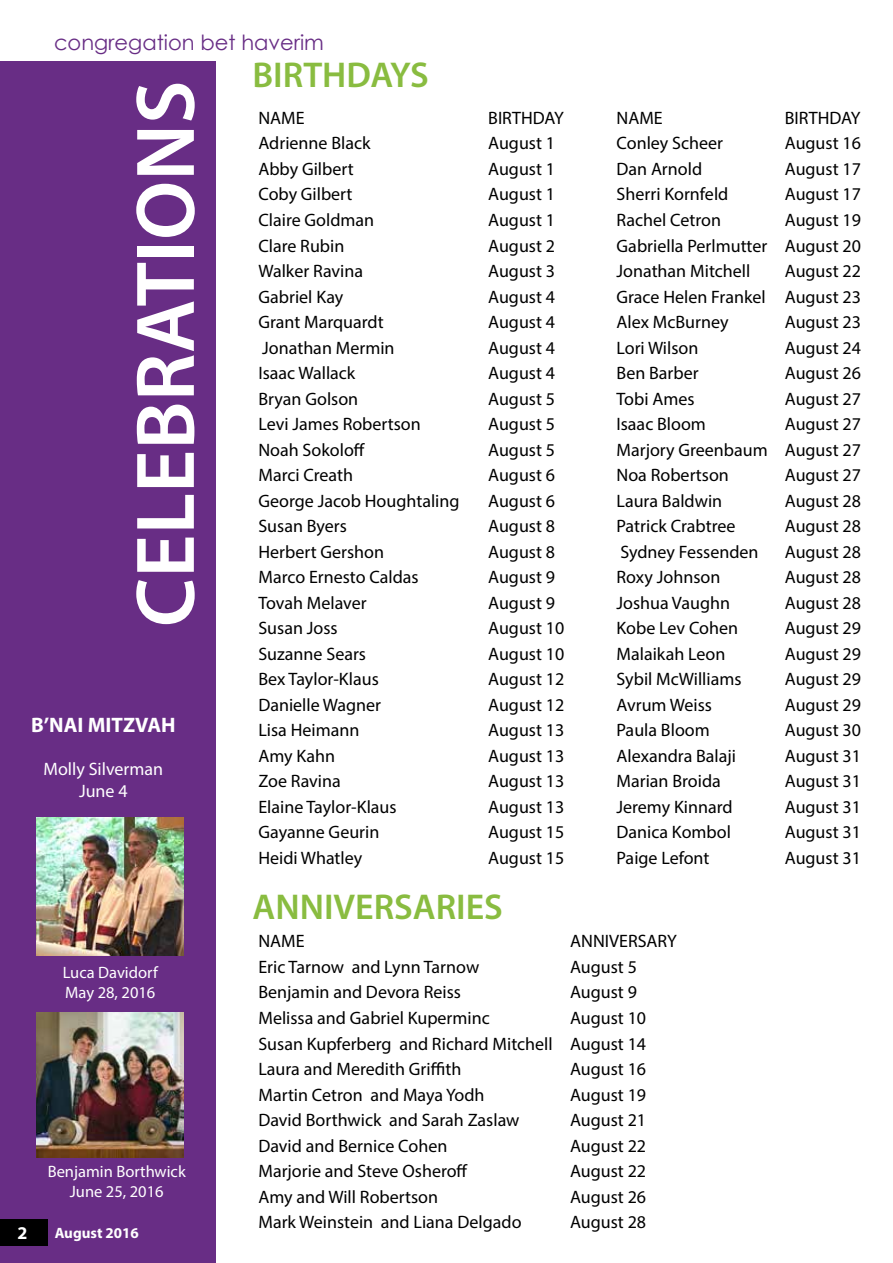
<style>
.page{position:relative;width:893px;height:1263px;background:#fff}
.page>*{position:absolute;margin:0;border:0;box-sizing:border-box;transform-origin:0 0}
.t1{font:600 84px "Myriad Pro";color:#fff}
.t2{font:600 36px "Myriad Pro";color:#89bc40}
.t3{font:21px "Century Gothic";color:#682d85}
.t4{font:700 21px "Myriad Pro";color:#fff}
.t5{font:18px/25.5px "Myriad Pro";color:#000;text-align:justify}
.t6{font:18px/21.6px "Myriad Pro";color:#fff;text-align:center}
.t7{font:700 18px "Myriad Pro";color:#fff}
.t8{font:16.5px/19.8px "Myriad Pro";color:#fff}
.t9{font:700 15px "Myriad Pro";color:#fff}
</style>
<div class="page">
<div style="left:0;top:24px;width:215px;height:1239px;background:#682d85"></div>
<div style="left:0;top:0;width:893px;height:61px;background:#fff"></div>
<div style="left:0;top:1219px;width:47px;height:26px;background:#000"></div>
<img style="left:37px;top:1013px;width:146px;height:145px">
<img style="left:37px;top:817px;width:146px;height:139px">
<p class="t3" style="left:54px;top:28px;width:271px">congregation bet haverim</p>
<h1 class="t1" style="left:112px;top:627px;width:548px;rotate:-90deg">CELEBRATIONS</h1>
<h2 class="t2" style="left:252px;top:52px;width:178px">BIRTHDAYS</h2>
<p class="t5" style="left:258px;top:105px;width:48px">NAME</p>
<p class="t5" style="left:488px;top:105px;width:77px">BIRTHDAY</p>
<p class="t5" style="left:616px;top:105px;width:48px">NAME</p>
<p class="t5" style="left:785px;top:105px;width:77px">BIRTHDAY</p>
<p class="t5" style="left:258px;top:130px;width:114px">Adrienne Black</p>
<p class="t5" style="left:488px;top:130px;width:68px">August 1</p>
<p class="t5" style="left:616px;top:130px;width:108px">Conley Scheer</p>
<p class="t5" style="left:785px;top:130px;width:78px">August 16</p>
<p class="t5" style="left:258px;top:156px;width:97px">Abby Gilbert</p>
<p class="t5" style="left:488px;top:156px;width:68px">August 1</p>
<p class="t5" style="left:616px;top:156px;width:87px">Dan Arnold</p>
<p class="t5" style="left:785px;top:156px;width:78px">August 17</p>
<p class="t5" style="left:258px;top:181px;width:96px">Coby Gilbert</p>
<p class="t5" style="left:488px;top:181px;width:68px">August 1</p>
<p class="t5" style="left:616px;top:181px;width:113px">Sherri Kornfeld</p>
<p class="t5" style="left:785px;top:181px;width:78px">August 17</p>
<p class="t5" style="left:258px;top:207px;width:117px">Claire Goldman</p>
<p class="t5" style="left:488px;top:207px;width:68px">August 1</p>
<p class="t5" style="left:616px;top:207px;width:106px">Rachel Cetron</p>
<p class="t5" style="left:785px;top:207px;width:78px">August 19</p>
<p class="t5" style="left:258px;top:233px;width:87px">Clare Rubin</p>
<p class="t5" style="left:488px;top:233px;width:68px">August 2</p>
<p class="t5" style="left:616px;top:233px;width:246px">Gabriella Perlmutter August 20</p>
<p class="t5" style="left:258px;top:258px;width:106px">Walker Ravina</p>
<p class="t5" style="left:488px;top:258px;width:68px">August 3</p>
<p class="t5" style="left:616px;top:258px;width:135px">Jonathan Mitchell</p>
<p class="t5" style="left:785px;top:258px;width:78px">August 22</p>
<p class="t5" style="left:258px;top:284px;width:86px">Gabriel Kay</p>
<p class="t5" style="left:488px;top:284px;width:68px">August 4</p>
<p class="t5" style="left:616px;top:284px;width:246px">Grace Helen Frankel August 23</p>
<p class="t5" style="left:258px;top:309px;width:127px">Grant Marquardt</p>
<p class="t5" style="left:488px;top:309px;width:68px">August 4</p>
<p class="t5" style="left:616px;top:309px;width:114px">Alex McBurney</p>
<p class="t5" style="left:785px;top:309px;width:78px">August 23</p>
<p class="t5" style="left:262px;top:335px;width:134px">Jonathan Mermin</p>
<p class="t5" style="left:488px;top:335px;width:68px">August 4</p>
<p class="t5" style="left:616px;top:335px;width:83px">Lori Wilson</p>
<p class="t5" style="left:785px;top:335px;width:78px">August 24</p>
<p class="t5" style="left:258px;top:360px;width:99px">Isaac Wallack</p>
<p class="t5" style="left:488px;top:360px;width:68px">August 4</p>
<p class="t5" style="left:616px;top:360px;width:84px">Ben Barber</p>
<p class="t5" style="left:785px;top:360px;width:78px">August 26</p>
<p class="t5" style="left:258px;top:386px;width:101px">Bryan Golson</p>
<p class="t5" style="left:488px;top:386px;width:68px">August 5</p>
<p class="t5" style="left:616px;top:386px;width:79px">Tobi Ames</p>
<p class="t5" style="left:785px;top:386px;width:78px">August 27</p>
<p class="t5" style="left:258px;top:411px;width:164px">Levi James Robertson</p>
<p class="t5" style="left:488px;top:411px;width:68px">August 5</p>
<p class="t5" style="left:616px;top:411px;width:91px">Isaac Bloom</p>
<p class="t5" style="left:785px;top:411px;width:78px">August 27</p>
<p class="t5" style="left:258px;top:437px;width:108px">Noah Sokoloff</p>
<p class="t5" style="left:488px;top:437px;width:68px">August 5</p>
<p class="t5" style="left:616px;top:437px;width:246px">Marjory Greenbaum August 27</p>
<p class="t5" style="left:258px;top:462px;width:96px">Marci Creath</p>
<p class="t5" style="left:488px;top:462px;width:68px">August 6</p>
<p class="t5" style="left:616px;top:462px;width:114px">Noa Robertson</p>
<p class="t5" style="left:785px;top:462px;width:78px">August 27</p>
<p class="t5" style="left:258px;top:488px;width:203px">George Jacob Houghtaling</p>
<p class="t5" style="left:488px;top:488px;width:68px">August 6</p>
<p class="t5" style="left:616px;top:488px;width:107px">Laura Baldwin</p>
<p class="t5" style="left:785px;top:488px;width:78px">August 28</p>
<p class="t5" style="left:258px;top:513px;width:90px">Susan Byers</p>
<p class="t5" style="left:488px;top:513px;width:68px">August 8</p>
<p class="t5" style="left:616px;top:513px;width:120px">Patrick Crabtree</p>
<p class="t5" style="left:785px;top:513px;width:78px">August 28</p>
<p class="t5" style="left:258px;top:539px;width:127px">Herbert Gershon</p>
<p class="t5" style="left:488px;top:539px;width:68px">August 8</p>
<p class="t5" style="left:620px;top:539px;width:140px">Sydney Fessenden</p>
<p class="t5" style="left:785px;top:539px;width:78px">August 28</p>
<p class="t5" style="left:258px;top:564px;width:162px">Marco Ernesto Caldas</p>
<p class="t5" style="left:488px;top:564px;width:68px">August 9</p>
<p class="t5" style="left:616px;top:564px;width:105px">Roxy Johnson</p>
<p class="t5" style="left:785px;top:564px;width:78px">August 28</p>
<p class="t5" style="left:258px;top:590px;width:110px">Tovah Melaver</p>
<p class="t5" style="left:488px;top:590px;width:68px">August 9</p>
<p class="t5" style="left:616px;top:590px;width:115px">Joshua Vaughn</p>
<p class="t5" style="left:785px;top:590px;width:78px">August 28</p>
<p class="t5" style="left:258px;top:615px;width:81px">Susan Joss</p>
<p class="t5" style="left:488px;top:615px;width:78px">August 10</p>
<p class="t5" style="left:616px;top:615px;width:123px">Kobe Lev Cohen</p>
<p class="t5" style="left:785px;top:615px;width:78px">August 29</p>
<p class="t5" style="left:258px;top:641px;width:109px">Suzanne Sears</p>
<p class="t5" style="left:488px;top:641px;width:78px">August 10</p>
<p class="t5" style="left:616px;top:641px;width:110px">Malaikah Leon</p>
<p class="t5" style="left:785px;top:641px;width:78px">August 29</p>
<p class="t5" style="left:258px;top:666px;width:122px">Bex Taylor-Klaus</p>
<p class="t5" style="left:488px;top:666px;width:78px">August 12</p>
<p class="t5" style="left:616px;top:666px;width:127px">Sybil McWilliams</p>
<p class="t5" style="left:785px;top:666px;width:78px">August 29</p>
<p class="t5" style="left:258px;top:692px;width:124px">Danielle Wagner</p>
<p class="t5" style="left:488px;top:692px;width:78px">August 12</p>
<p class="t5" style="left:616px;top:692px;width:97px">Avrum Weiss</p>
<p class="t5" style="left:785px;top:692px;width:78px">August 29</p>
<p class="t5" style="left:258px;top:717px;width:102px">Lisa Heimann</p>
<p class="t5" style="left:488px;top:717px;width:78px">August 13</p>
<p class="t5" style="left:616px;top:717px;width:95px">Paula Bloom</p>
<p class="t5" style="left:785px;top:717px;width:78px">August 30</p>
<p class="t5" style="left:258px;top:743px;width:78px">Amy Kahn</p>
<p class="t5" style="left:488px;top:743px;width:78px">August 13</p>
<p class="t5" style="left:616px;top:743px;width:121px">Alexandra Balaji</p>
<p class="t5" style="left:785px;top:743px;width:78px">August 31</p>
<p class="t5" style="left:258px;top:768px;width:84px">Zoe Ravina</p>
<p class="t5" style="left:488px;top:768px;width:78px">August 13</p>
<p class="t5" style="left:616px;top:768px;width:106px">Marian Broida</p>
<p class="t5" style="left:785px;top:768px;width:78px">August 31</p>
<p class="t5" style="left:258px;top:794px;width:140px">Elaine Taylor-Klaus</p>
<p class="t5" style="left:488px;top:794px;width:78px">August 13</p>
<p class="t5" style="left:616px;top:794px;width:118px">Jeremy Kinnard</p>
<p class="t5" style="left:785px;top:794px;width:78px">August 31</p>
<p class="t5" style="left:258px;top:819px;width:123px">Gayanne Geurin</p>
<p class="t5" style="left:488px;top:819px;width:78px">August 15</p>
<p class="t5" style="left:616px;top:819px;width:116px">Danica Kombol</p>
<p class="t5" style="left:785px;top:819px;width:78px">August 31</p>
<p class="t5" style="left:258px;top:845px;width:105px">Heidi Whatley</p>
<p class="t5" style="left:488px;top:845px;width:78px">August 15</p>
<p class="t5" style="left:616px;top:845px;width:94px">Paige Lefont</p>
<p class="t5" style="left:785px;top:845px;width:78px">August 31</p>
<h2 class="t2" style="left:252px;top:884px;width:252px">ANNIVERSARIES</h2>
<p class="t4" style="left:31px;top:711px;width:146px">B’NAI MITZVAH</p>
<p class="t6" style="left:43px;top:758px;width:121px">Molly Silverman<br>June 4</p>
<p class="t8" style="left:63px;top:962px;width:97px">Luca Davidorf<br>May 28, 2016</p>
<p class="t8" style="left:48px;top:1161px;width:140px;text-align:center">Benjamin Borthwick<br>June 25, 2016</p>
<p class="t7" style="left:18px;top:1221px;width:11px">2</p>
<p class="t9" style="left:55px;top:1223px;width:86px">August 2016</p>
<p class="t5" style="left:258px;top:928px;width:48px">NAME</p>
<p class="t5" style="left:570px;top:928px;width:108px">ANNIVERSARY</p>
<p class="t5" style="left:258px;top:954px;width:222px">Eric Tarnow and Lynn Tarnow</p>
<p class="t5" style="left:570px;top:954px;width:68px">August 5</p>
<p class="t5" style="left:258px;top:979px;width:204px">Benjamin and Devora Reiss</p>
<p class="t5" style="left:570px;top:979px;width:68px">August 9</p>
<p class="t5" style="left:258px;top:1005px;width:233px">Melissa and Gabriel Kuperminc</p>
<p class="t5" style="left:258px;top:1005px;width:389px;text-indent:312px">August 10<br>Susan Kupferberg and Richard Mitchell August 14<br>Laura and Meredith Griffith</p>
<p class="t5" style="left:570px;top:1056px;width:78px">August 16</p>
<p class="t5" style="left:258px;top:1081px;width:228px">Martin Cetron and Maya Yodh</p>
<p class="t5" style="left:570px;top:1081px;width:78px">August 19</p>
<p class="t5" style="left:258px;top:1107px;width:262px">David Borthwick and Sarah Zaslaw</p>
<p class="t5" style="left:570px;top:1107px;width:78px">August 21</p>
<p class="t5" style="left:258px;top:1132px;width:190px">David and Bernice Cohen</p>
<p class="t5" style="left:570px;top:1132px;width:78px">August 22</p>
<p class="t5" style="left:258px;top:1158px;width:211px">Marjorie and Steve Osheroff</p>
<p class="t5" style="left:570px;top:1158px;width:78px">August 22</p>
<p class="t5" style="left:258px;top:1183px;width:181px">Amy and Will Robertson</p>
<p class="t5" style="left:570px;top:1183px;width:78px">August 26</p>
<p class="t5" style="left:258px;top:1209px;width:265px">Mark Weinstein and Liana Delgado</p>
<p class="t5" style="left:570px;top:1209px;width:78px">August 28</p>
</div>
